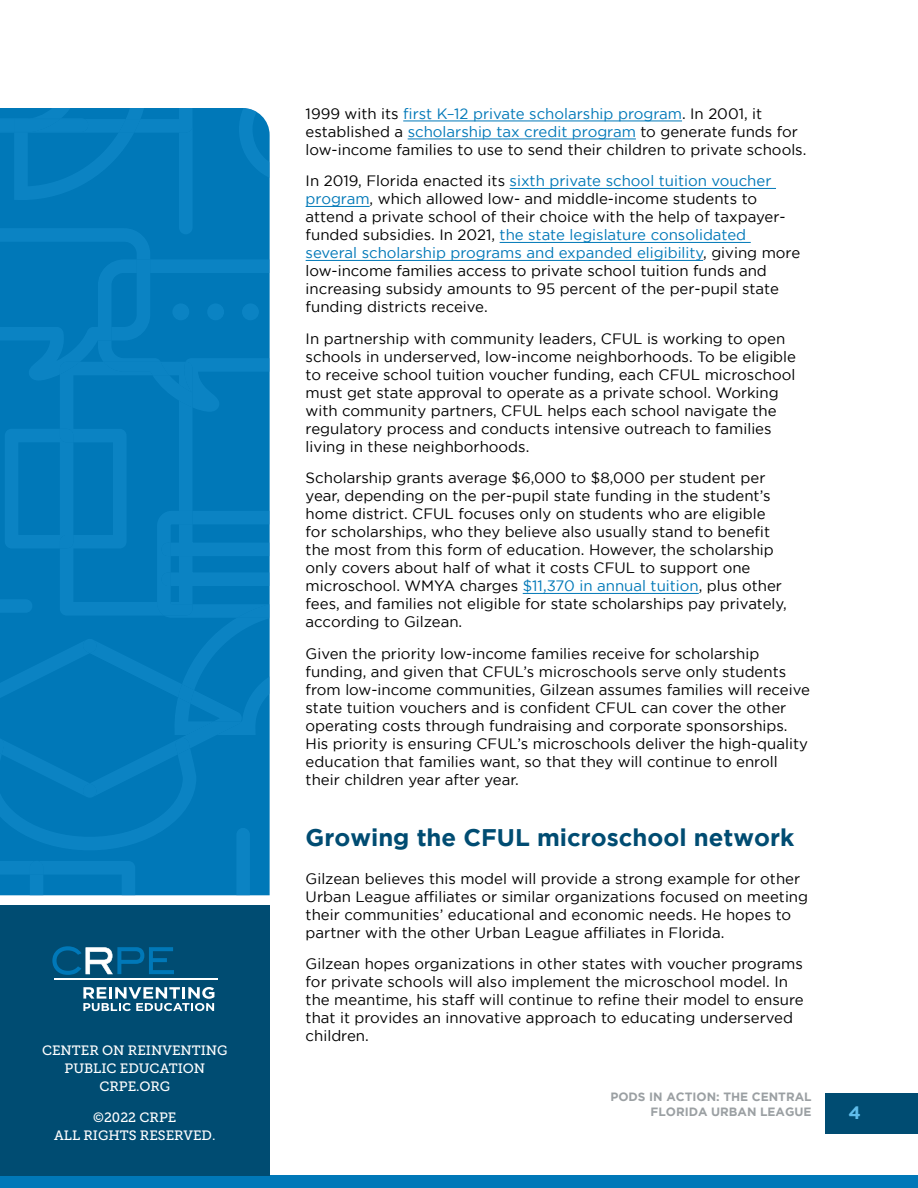
<style>
.page{position:relative;width:918px;height:1188px;background:#fff}
.page>*{position:absolute;margin:0;border:0;box-sizing:border-box;transform-origin:0 0}
.t1{font:700 24px "Gotham";color:#004c72}
.t2{font:700 18px "Gotham";color:#60bdeb}
.t3{font:15px/18px "Gotham";color:#000}
.t4{font:13.5px/18px "Museo Slab 500";color:#fff;text-align:center}
.t5{font:700 12px/14.4px "Gotham";color:#9ba0a3;text-align:right}
.s1{color:#0078b8}
</style>
<div class="page">
<div style="left:825px;top:1093px;width:93px;height:40px;background:#004c72"></div>
<div style="left:0;top:1176px;width:918px;height:12px;background:#0078b8"></div>
<svg style="left:0;top:108px;width:270px;height:787px;background:#037bbb"></svg>
<div style="left:0;top:905px;width:270px;height:271px;background:#004c72"></div>
<hr style="left:54px;top:978px;width:163px;height:1px;background:#fff">
<svg style="left:83px;top:987px;width:131px;height:24px"></svg>
<svg style="left:52px;top:946px;width:122px;height:29px"></svg>
<hr style="left:403px;top:121px;width:279px;height:1px;background:#0078b8">
<hr style="left:408px;top:139px;width:228px;height:1px;background:#0078b8">
<hr style="left:510px;top:188px;width:266px;height:1px;background:#0078b8">
<hr style="left:306px;top:206px;width:64px;height:1px;background:#0078b8">
<hr style="left:500px;top:242px;width:251px;height:1px;background:#0078b8">
<hr style="left:306px;top:260px;width:397px;height:1px;background:#0078b8">
<hr style="left:523px;top:593px;width:176px;height:1px;background:#0078b8">
<p class="t4" style="left:42px;top:1041px;width:187px">CENTER ON REINVENTING<br>PUBLIC EDUCATION<br>CRPE.ORG</p>
<p class="t4" style="left:54px;top:1109px;width:163px">©2022 CRPE<br>ALL RIGHTS RESERVED.</p>
<p class="t3" style="left:306px;top:104px;width:502px">1999 with its <span class="s1">first K–12 private scholarship program</span>. In 2001, it established a <span class="s1">scholarship tax credit program</span> to generate funds for low-income families to use to send their children to private schools.</p>
<p class="t3" style="left:306px;top:172px;width:496px">In 2019, Florida enacted its <span class="s1">sixth private school tuition voucher program</span>, which allowed low- and middle-income students to attend a private school of their choice with the help of taxpayer&shy;funded subsidies. In 2021, <span class="s1">the state legislature consolidated several scholarship programs and expanded eligibility</span>, giving more low-income families access to private school tuition funds and increasing subsidy amounts to 95 percent of the per-pupil state funding districts receive.</p>
<p class="t3" style="left:306px;top:329px;width:492px">In partnership with community leaders, CFUL is working to open schools in underserved, low-income neighborhoods. To be eligible to receive school tuition voucher funding, each CFUL microschool must get state approval to operate as a private school. Working with community partners, CFUL helps each school navigate the regulatory process and conducts intensive outreach to families living in these neighborhoods.</p>
<p class="t3" style="left:306px;top:469px;width:483px">Scholarship grants average $6,000 to $8,000 per student per year, depending on the per-pupil state funding in the student’s home district. CFUL focuses only on students who are eligible for scholarships, who they believe also usually stand to benefit the most from this form of education. However, the scholarship only covers about half of what it costs CFUL to support one microschool. WMYA charges <span class="s1">$11,370 in annual tuition</span>, plus other fees, and families not eligible for state scholarships pay privately, according to Gilzean.</p>
<p class="t3" style="left:306px;top:644px;width:506px">Given the priority low-income families receive for scholarship funding, and given that CFUL’s microschools serve only students from low-income communities, Gilzean assumes families will receive state tuition vouchers and is confident CFUL can cover the other operating costs through fundraising and corporate sponsorships.<br>His priority is ensuring CFUL’s microschools deliver the high-quality education that families want, so that they will continue to enroll their children year after year.</p>
<h1 class="t1" style="left:306px;top:823px;width:490px">Growing the CFUL microschool network</h1>
<p class="t3" style="left:306px;top:869px;width:504px">Gilzean believes this model will provide a strong example for other Urban League affiliates or similar organizations focused on meeting their communities’ educational and economic needs. He hopes to partner with the other Urban League affiliates in Florida.</p>
<p class="t3" style="left:306px;top:955px;width:500px">Gilzean hopes organizations in other states with voucher programs for private schools will also implement the microschool model. In the meantime, his staff will continue to refine their model to ensure that it provides an innovative approach to educating underserved children.</p>
<p class="t5" style="left:610px;top:1090px;width:203px">PODS IN ACTION: THE CENTRAL<br>FLORIDA URBAN LEAGUE</p>
<p class="t2" style="left:848px;top:1102px;width:14px">4</p>
</div>
